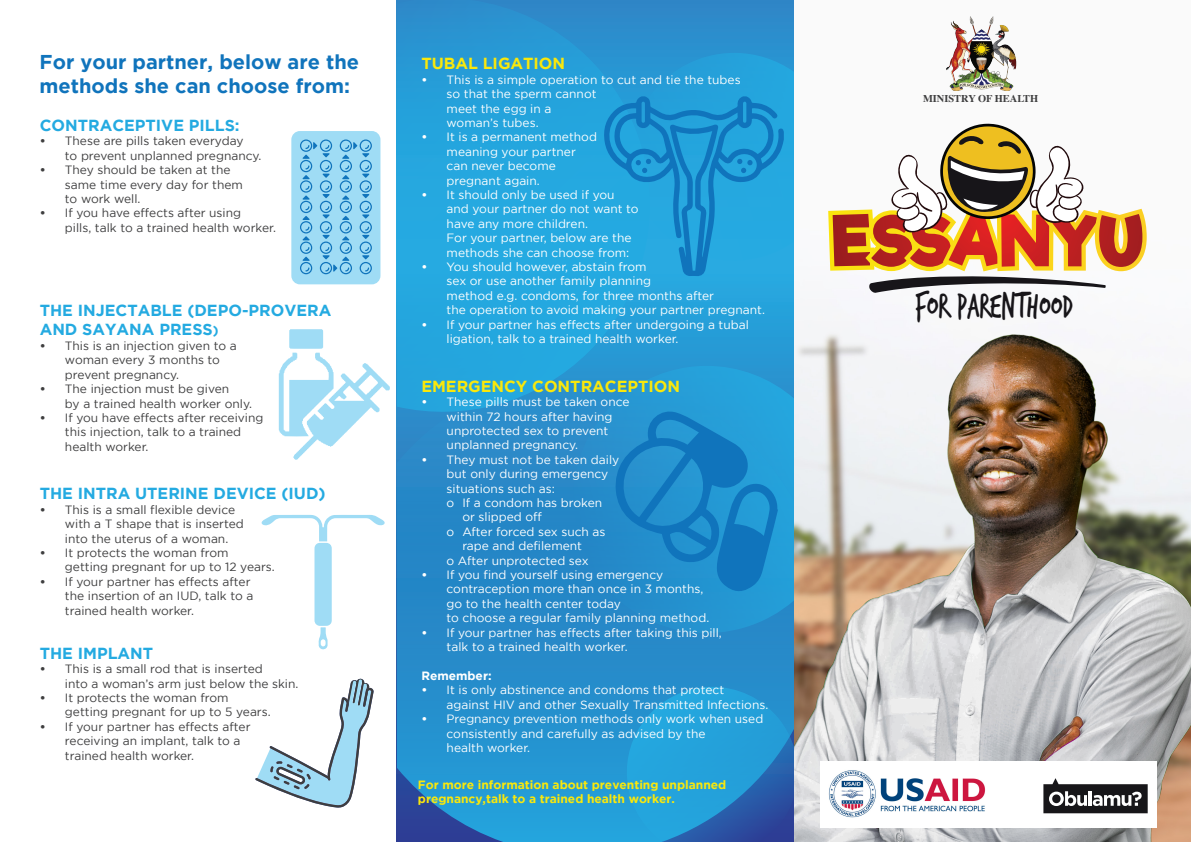
<style>
.page{position:relative;width:1191px;height:842px;background:#fff}
.page>*{position:absolute;margin:0;border:0;box-sizing:border-box;transform-origin:0 0}
.t1{font:37.8px "Trash Hand";color:#171519;scale:.8 1}
.t2{font:700 20px/24px "Gotham";color:#1074bc}
.t3{font:700 16px/19.2px "Gotham";color:#24aae1}
.t4{font:700 16px "Gotham";color:#fae80b}
.t5{font:12px/14.4px "Gotham";color:#fff}
.t6{font:12px/14.4px "Gotham";color:#3e3e3f}
.t7{font:700 12px/14.4px "Gotham";color:#fae80b}
.t8{font:700 12px "Gotham";color:#fff}
.t9{font:700 10.4px "Times";color:#3e3e3f}
.s1{font-weight:700}
.s2{font-size:13px}
</style>
<div class="page">
<img style="left:794px;top:226px;width:397px;height:616px">
<div style="left:820px;top:761px;width:336px;height:67px;background:#fff"></div>
<svg style="left:670px;top:0;width:124px;height:366px;background:#2898d4"></svg>
<svg style="left:397px;top:0;width:273px;height:375px;background:#25a1da"></svg>
<svg style="left:557px;top:366px;width:237px;height:9px;background:#2799d4"></svg>
<svg style="left:397px;top:375px;width:397px;height:467px;background:#268dcb"></svg>
<svg style="left:616px;top:687px;width:178px;height:155px;background:#2590ce"></svg>
<svg style="left:279px;top:329px;width:111px;height:131px"></svg>
<svg style="left:261px;top:515px;width:124px;height:134px"></svg>
<svg style="left:255px;top:679px;width:119px;height:129px"></svg>
<div style="left:291px;top:131px;width:89px;height:153px;background:#9fdcf5;border-radius:9px"></div>
<svg style="left:300px;top:139px;width:72px;height:135px"></svg>
<svg style="left:602px;top:53px;width:192px;height:223px;background:#219cd7"></svg>
<svg style="left:614px;top:407px;width:164px;height:186px;background:#1e8aca"></svg>
<svg style="left:1043px;top:778px;width:105px;height:36px"></svg>
<img style="left:828px;top:770px;width:158px;height:48px">
<img style="left:946px;top:16px;width:70px;height:75px">
<svg style="left:828px;top:123px;width:318px;height:170px"></svg>
<h2 class="t2" style="left:40px;top:49px;width:321px">For your partner, below are the methods she can choose from:</h2>
<h3 class="t3" style="left:40px;top:115px;width:201px">CONTRACEPTIVE PILLS:</h3>
<p class="t6" style="left:65px;top:134px;width:198px;text-indent:-25px"><span class="s1">•</span> These are pills taken everyday<br>to prevent unplanned pregnancy.</p>
<p class="t6" style="left:65px;top:163px;width:179px;text-indent:-25px"><span class="s1">•</span> They should be taken at the same time every day for them to work well.</p>
<p class="t6" style="left:65px;top:206px;width:212px;text-indent:-25px"><span class="s1">•</span> If you have effects after using<br>pills, talk to a trained health worker.</p>
<h3 class="t3" style="left:40px;top:301px;width:293px">THE INJECTABLE (DEPO-PROVERA<br>AND SAYANA PRESS<span class="s2">)</span></h3>
<p class="t6" style="left:65px;top:338px;width:173px;text-indent:-25px"><span class="s1">•</span> This is an injection given to a woman every 3 months to prevent pregnancy.</p>
<p class="t6" style="left:65px;top:381px;width:188px;text-indent:-25px"><span class="s1">•</span> The injection must be given<br>by a trained health worker only.</p>
<p class="t6" style="left:65px;top:410px;width:200px;text-indent:-25px"><span class="s1">•</span> If you have effects after receiving this injection, talk to a trained health worker.</p>
<h3 class="t3" style="left:40px;top:484px;width:287px">THE INTRA UTERINE DEVICE (IUD)</h3>
<p class="t6" style="left:65px;top:502px;width:180px;text-indent:-25px"><span class="s1">•</span> This is a small flexible device with a T shape that is inserted into the uterus of a woman.</p>
<p class="t6" style="left:65px;top:545px;width:211px;text-indent:-25px"><span class="s1">•</span> It protects the woman from getting pregnant for up to 12 years.</p>
<p class="t6" style="left:65px;top:574px;width:190px;text-indent:-25px"><span class="s1">•</span> If your partner has effects after the insertion of an IUD, talk to a trained health worker.</p>
<h3 class="t3" style="left:40px;top:643px;width:115px">THE IMPLANT</h3>
<p class="t6" style="left:65px;top:662px;width:235px;text-indent:-25px"><span class="s1">•</span> This is a small rod that is inserted<br>into a woman’s arm just below the skin.</p>
<p class="t6" style="left:65px;top:690px;width:207px;text-indent:-25px"><span class="s1">•</span> It protects the woman from getting pregnant for up to 5 years.</p>
<p class="t6" style="left:65px;top:719px;width:187px;text-indent:-25px"><span class="s1">•</span> If your partner has effects after receiving an implant, talk to a trained health worker.</p>
<h3 class="t4" style="left:421px;top:54px;width:145px">TUBAL LIGATION</h3>
<p class="t5" style="left:446px;top:72px;width:295px;text-indent:-25px"><span class="s1">•</span> This is a simple operation to cut and tie the tubes so that the sperm cannot<br>meet the egg in a<br>woman’s tubes.</p>
<p class="t5" style="left:446px;top:130px;width:152px;text-indent:-25px"><span class="s1">•</span> It is a permanent method meaning your partner can never become pregnant again.</p>
<p class="t5" style="left:446px;top:187px;width:194px;text-indent:-25px"><span class="s1">•</span> It should only be used if you and your partner do not want to have any more children.<br>For your partner, below are the methods she can choose from:</p>
<p class="t5" style="left:446px;top:259px;width:320px;text-indent:-25px"><span class="s1">•</span> You should however, abstain from<br>sex or use another family planning<br>method e.g. condoms, for three months after<br>the operation to avoid making your partner pregnant.</p>
<p class="t5" style="left:446px;top:317px;width:304px;text-indent:-25px"><span class="s1">•</span> If your partner has effects after undergoing a tubal ligation, talk to a trained health worker.</p>
<h3 class="t4" style="left:421px;top:377px;width:260px">EMERGENCY CONTRACEPTION</h3>
<p class="t5" style="left:446px;top:395px;width:184px;text-indent:-25px"><span class="s1">•</span> These pills must be taken once within 72 hours after having unprotected sex to prevent unplanned pregnancy.</p>
<p class="t5" style="left:421px;top:452px;width:199px"><span class="s1">•</span> They must not be taken daily</p>
<p class="t5" style="left:446px;top:467px;width:163px">but only during emergency</p>
<p class="t5" style="left:446px;top:481px;width:110px">situations such as:</p>
<p class="t5" style="left:446px;top:495px;width:157px">o If a condom has broken</p>
<p class="t5" style="left:462px;top:510px;width:81px">or slipped off</p>
<p class="t5" style="left:446px;top:524px;width:160px">o After forced sex such as</p>
<p class="t5" style="left:462px;top:539px;width:121px">rape and defilement</p>
<p class="t5" style="left:446px;top:553px;width:143px">o After unprotected sex</p>
<p class="t5" style="left:446px;top:567px;width:264px;text-indent:-25px"><span class="s1">•</span> If you find yourself using emergency contraception more than once in 3 months, go to the health center today<br>to choose a regular family planning method.</p>
<p class="t5" style="left:446px;top:625px;width:277px;text-indent:-25px"><span class="s1">•</span> If your partner has effects after taking this pill, talk to a trained health worker.</p>
<p class="t8" style="left:421px;top:669px;width:72px">Remember:</p>
<p class="t5" style="left:446px;top:683px;width:323px;text-indent:-25px"><span class="s1">•</span> It is only abstinence and condoms that protect against HIV and other Sexually Transmitted Infections.</p>
<p class="t5" style="left:446px;top:711px;width:318px;text-indent:-25px"><span class="s1">•</span> Pregnancy prevention methods only work when used consistently and carefully as advised by the<br>health worker.</p>
<p class="t7" style="left:418px;top:777px;width:310px">For more information about preventing unplanned pregnancy,talk to a trained health worker.</p>
<p class="t9" style="left:923px;top:89px;width:117px">MINISTRY OF HEALTH</p>
<h1 class="t1" style="left:915px;top:288px;width:199px">FOR pARENTHOOD</h1>
</div>
